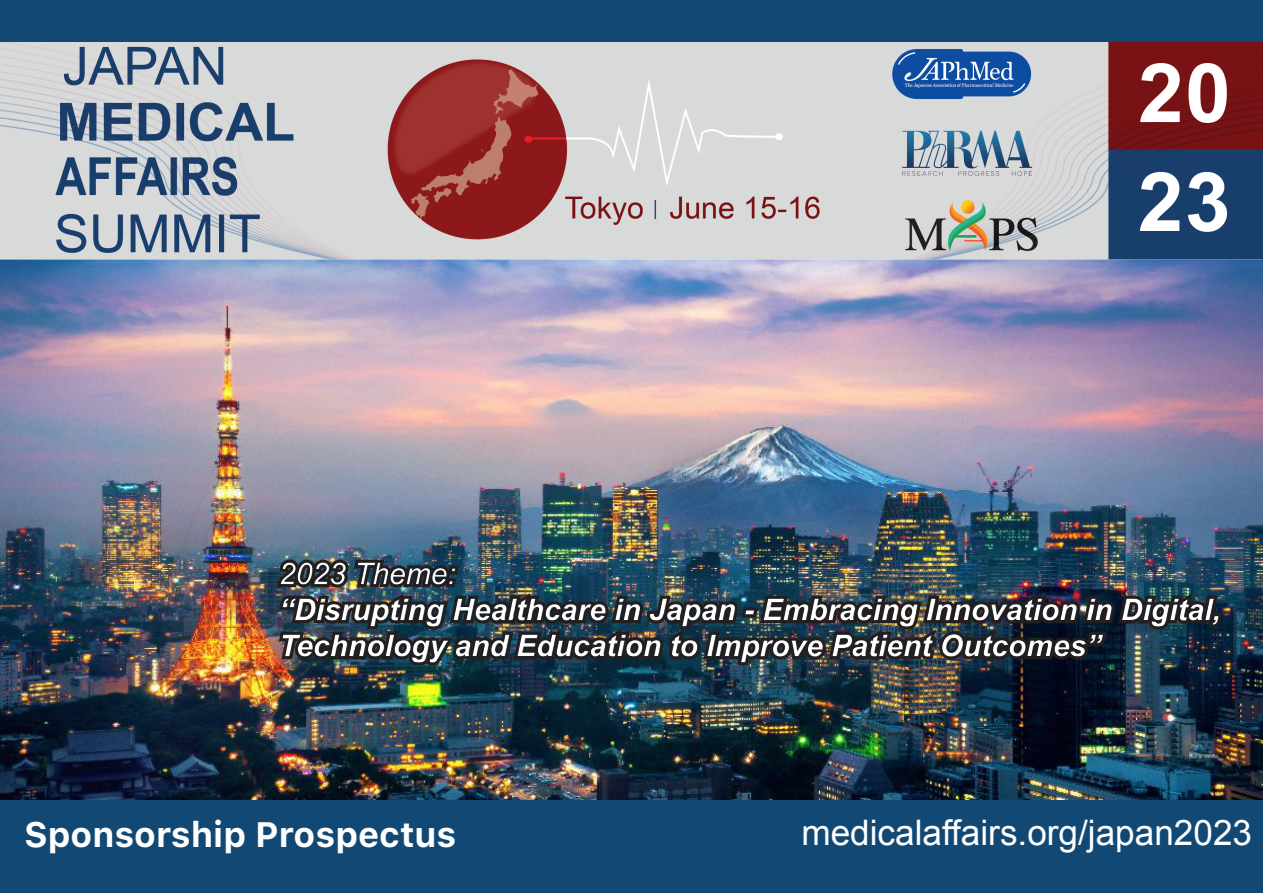
<style>
.page{position:relative;width:1263px;height:893px;background:#fff}
.page>*{position:absolute;margin:0;border:0;box-sizing:border-box;transform-origin:0 0}
.t1{font:35.1px "Arial";color:#fff}
.t2{font:700 35.1px "SF Pro Text";color:#fff}
.t3{font:italic 700 30px/36px "Arial";color:#fff}
.t4{font:italic 30px "Arial";color:#fff}
</style>
<div class="page">
<img style="left:0;top:261px;width:1263px;height:539px">
<div style="left:0;top:800px;width:1263px;height:92px;background:#124974"></div>
<img style="left:0;top:41px;width:1263px;height:220px">
<img style="left:277px;top:559px;width:182px;height:28px">
<img style="left:279px;top:593px;width:943px;height:72px">
<div style="left:0;top:0;width:1263px;height:41px;background:#124974"></div>
<p class="t4" style="left:279px;top:562px;width:178px">2023 Theme:</p>
<p class="t3" style="left:279px;top:594px;width:943px">“Disrupting Healthcare in Japan - Embracing Innovation in Digital,<br>Technology and Education to Improve Patient Outcomes”</p>
<p class="t2" style="left:24px;top:813px;width:434px">Sponsorship Prospectus</p>
<p class="t1" style="left:801px;top:819px;width:452px">medicalaffairs.org/japan2023</p>
</div>
